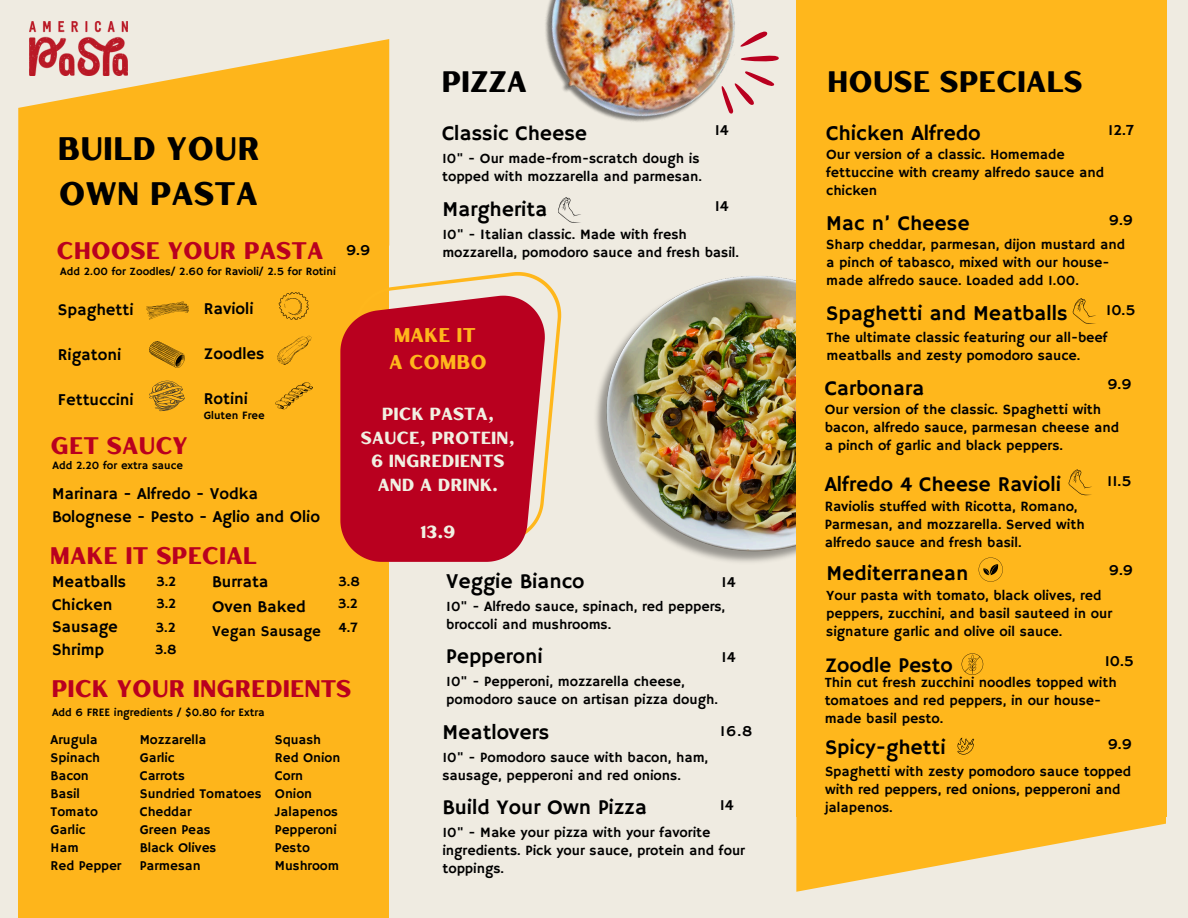
<style>
.page{position:relative;width:1188px;height:918px;background:#efebe1}
.page>*{position:absolute;margin:0;border:0;box-sizing:border-box;transform-origin:0 0}
.t1{font:32.55px/45px "Hertical Sans Smooth";color:#000}
.t2{font:29.7px "Hertical Sans Smooth";color:#000}
.t3{font:24px "Hertical Sans Smooth";color:#b9001f}
.t4{font:21.3px "Hammersmith One";color:#000}
.t5{font:21px "Hammersmith One";color:#000}
.t6{font:19.95px/27px "Hertical Sans Smooth";color:#ffb71c}
.t7{font:17.55px/23.7px "Hertical Sans Smooth";color:#f1f0e2;text-align:center}
.t8{font:16.5px/22.5px "Hammersmith One";color:#000}
.t9{font:15.3px "Hammersmith One";color:#000}
.t10{font:15px "Hammersmith One";color:#000}
.t11{font:14.25px/18px "Hammersmith One";color:#000}
.t12{font:13.5px/18px "Hammersmith One";color:#000}
.t13{font:11.25px "Hammersmith One";color:#000}
</style>
<div class="page">
<div style="left:18px;top:160px;width:371px;height:758px;background:#feb51b"></div>
<svg style="left:797px;top:816px;width:369px;height:76px;fill:#ffb71c"></svg>
<div style="left:796px;top:0;width:370px;height:816px;background:#ffb71c"></div>
<svg style="left:957px;top:738px;width:17px;height:17px"></svg>
<svg style="left:979px;top:558px;width:24px;height:24px"></svg>
<svg style="left:18px;top:39px;width:371px;height:266px"></svg>
<svg style="left:558px;top:197px;width:23px;height:26px"></svg>
<svg style="left:1069px;top:469px;width:23px;height:26px"></svg>
<svg style="left:1073px;top:298px;width:23px;height:26px"></svg>
<img style="left:545px;top:0;width:190px;height:122px">
<svg style="left:149px;top:341px;width:36px;height:27px"></svg>
<svg style="left:149px;top:381px;width:36px;height:30px"></svg>
<svg style="left:279px;top:292px;width:30px;height:28px"></svg>
<svg style="left:277px;top:335px;width:35px;height:30px"></svg>
<svg style="left:146px;top:301px;width:43px;height:18px"></svg>
<img style="left:30px;top:21px;width:97px;height:54px">
<svg style="left:354px;top:272px;width:177px;height:24px"></svg>
<div style="left:340px;top:296px;width:191px;height:266px;background:#b9001f"></div>
<img style="left:531px;top:274px;width:265px;height:288px">
<svg style="left:740px;top:31px;width:39px;height:31px"></svg>
<svg style="left:720px;top:71px;width:54px;height:43px"></svg>
<svg style="left:962px;top:653px;width:21px;height:22px"></svg>
<svg style="left:275px;top:382px;width:38px;height:28px"></svg>
<h2 class="t2" style="left:441px;top:61px;width:87px">PIZZA</h2>
<h2 class="t2" style="left:827px;top:61px;width:257px">HOUSE SPECIALS</h2>
<h3 class="t4" style="left:826px;top:121px;width:156px">Chicken Alfredo</h3>
<h3 class="t5" style="left:442px;top:121px;width:147px">Classic Cheese</h3>
<p class="t9" style="left:1108px;top:121px;width:27px">12.7</p>
<p class="t9" style="left:715px;top:121px;width:16px">14</p>
<h1 class="t1" style="left:57px;top:125px;width:203px">BUILD YOUR<br>OWN PASTA</h1>
<p class="t11" style="left:826px;top:146px;width:279px">Our version of a classic. Homemade fettuccine with creamy alfredo sauce and chicken</p>
<p class="t11" style="left:442px;top:150px;width:261px">10" - Our made-from-scratch dough is topped with mozzarella and parmesan.</p>
<h3 class="t5" style="left:442px;top:197px;width:106px">Margherita</h3>
<p class="t9" style="left:715px;top:197px;width:16px">14</p>
<p class="t9" style="left:1109px;top:211px;width:26px">9.9</p>
<h3 class="t5" style="left:826px;top:211px;width:145px">Mac n’ Cheese</h3>
<p class="t11" style="left:826px;top:236px;width:301px">Sharp cheddar, parmesan, dijon mustard and a pinch of tabasco, mixed with our house&shy;made alfredo sauce. Loaded add 1.00.</p>
<p class="t11" style="left:442px;top:226px;width:298px">10" - Italian classic. Made with fresh mozzarella, pomodoro sauce and fresh basil.</p>
<h3 class="t3" style="left:57px;top:234px;width:268px">CHOOSE YOUR PASTA</h3>
<p class="t13" style="left:60px;top:265px;width:277px">Add 2.00 for Zoodles/ 2.60 for Ravioli/ 2.5 for Rotini</p>
<p class="t9" style="left:346px;top:241px;width:26px">9.9</p>
<p class="t8" style="left:58px;top:299px;width:77px">Spaghetti</p>
<p class="t8" style="left:58px;top:344px;width:65px">Rigatoni</p>
<p class="t8" style="left:58px;top:389px;width:77px">Fettuccini</p>
<h3 class="t3" style="left:51px;top:429px;width:139px">GET SAUCY</h3>
<p class="t13" style="left:53px;top:458px;width:132px">Add 2.20 for extra sauce</p>
<p class="t8" style="left:204px;top:299px;width:51px">Ravioli</p>
<p class="t8" style="left:204px;top:344px;width:62px">Zoodles</p>
<p class="t8" style="left:204px;top:389px;width:46px">Rotini</p>
<p class="t13" style="left:204px;top:409px;width:62px">Gluten Free</p>
<p class="t8" style="left:52px;top:484px;width:269px">Marinara - Alfredo - Vodka<br>Bolognese - Pesto - Aglio and Olio</p>
<h3 class="t3" style="left:50px;top:539px;width:209px">MAKE IT SPECIAL</h3>
<h3 class="t6" style="left:389px;top:321px;width:99px">MAKE IT<br>A COMBO</h3>
<p class="t7" style="left:361px;top:401px;width:156px">PICK PASTA,<br>SAUCE, PROTEIN,<br>6 INGREDIENTS<br>AND A DRINK.</p>
<p class="t7" style="left:420px;top:520px;width:37px">13.9</p>
<p class="t8" style="left:52px;top:572px;width:76px">Meatballs<br>Chicken<br>Sausage<br>Shrimp</p>
<p class="t8" style="left:212px;top:570px;width:95px;line-height:24.8px">Burrata<br>Oven Baked</p>
<p class="t10" style="left:212px;top:622px;width:110px">Vegan Sausage</p>
<p class="t11" style="left:339px;top:573px;width:23px">3.8</p>
<p class="t11" style="left:156px;top:571px;width:22px;line-height:22.4px">3.2<br>3.2</p>
<p class="t11" style="left:155px;top:618px;width:23px;line-height:21.3px">3.2<br>3.8</p>
<p class="t11" style="left:339px;top:620px;width:21px">4.7</p>
<p class="t11" style="left:338px;top:595px;width:22px">3.2</p>
<h3 class="t3" style="left:51px;top:672px;width:302px">PICK YOUR INGREDIENTS</h3>
<p class="t13" style="left:52px;top:706px;width:214px">Add 6 FREE ingredients / $0.80 for Extra</p>
<p class="t12" style="left:51px;top:732px;width:72px">Arugula<br>Spinach<br>Bacon<br>Basil<br>Tomato<br>Garlic<br>Ham<br>Red Pepper</p>
<p class="t12" style="left:140px;top:732px;width:123px">Mozzarella<br>Garlic<br>Carrots<br>Sundried Tomatoes<br>Cheddar<br>Green Peas<br>Black Olives<br>Parmesan</p>
<p class="t12" style="left:275px;top:732px;width:67px">Squash<br>Red Onion<br>Corn<br>Onion<br>Jalapenos<br>Pepperoni<br>Pesto<br>Mushroom</p>
<h3 class="t5" style="left:446px;top:569px;width:140px">Veggie Bianco</h3>
<p class="t11" style="left:446px;top:598px;width:280px">10" - Alfredo sauce, spinach, red peppers, broccoli and mushrooms.</p>
<p class="t9" style="left:722px;top:573px;width:16px">14</p>
<h3 class="t5" style="left:446px;top:644px;width:98px">Pepperoni</h3>
<p class="t11" style="left:446px;top:673px;width:273px">10" - Pepperoni, mozzarella cheese, pomodoro sauce on artisan pizza dough.</p>
<p class="t9" style="left:722px;top:648px;width:16px">14</p>
<h3 class="t5" style="left:442px;top:720px;width:108px">Meatlovers</h3>
<p class="t11" style="left:442px;top:749px;width:267px">10" - Pomodoro sauce with bacon, ham, sausage, pepperoni and red onions.</p>
<p class="t9" style="left:720px;top:722px;width:34px">16.8</p>
<h3 class="t5" style="left:442px;top:795px;width:206px">Build Your Own Pizza</h3>
<p class="t11" style="left:442px;top:824px;width:304px">10" - Make your pizza with your favorite ingredients. Pick your sauce, protein and four toppings.</p>
<p class="t9" style="left:720px;top:796px;width:16px">14</p>
<h3 class="t5" style="left:826px;top:301px;width:243px">Spaghetti and Meatballs</h3>
<p class="t9" style="left:1106px;top:301px;width:31px">10.5</p>
<p class="t11" style="left:827px;top:329px;width:283px">The ultimate classic featuring our all-beef meatballs and zesty pomodoro sauce.</p>
<h3 class="t5" style="left:825px;top:376px;width:101px">Carbonara</h3>
<p class="t9" style="left:1107px;top:376px;width:26px">9.9</p>
<p class="t11" style="left:825px;top:401px;width:296px">Our version of the classic. Spaghetti with bacon, alfredo sauce, parmesan cheese and a pinch of garlic and black peppers.</p>
<h3 class="t5" style="left:825px;top:472px;width:238px">Alfredo 4 Cheese Ravioli</h3>
<p class="t11" style="left:825px;top:498px;width:261px">Raviolis stuffed with Ricotta, Romano,<br>Parmesan, and mozzarella. Served with alfredo sauce and fresh basil.</p>
<h3 class="t5" style="left:827px;top:561px;width:143px">Mediterranean</h3>
<p class="t9" style="left:1107px;top:473px;width:26px">11.5</p>
<p class="t9" style="left:1109px;top:561px;width:26px">9.9</p>
<p class="t11" style="left:826px;top:587px;width:287px">Your pasta with tomato, black olives, red peppers, zucchini, and basil sauteed in our signature garlic and olive oil sauce.</p>
<h3 class="t5" style="left:825px;top:653px;width:129px">Zoodle Pesto</h3>
<p class="t11" style="left:825px;top:675px;width:293px">Thin cut fresh zucchini noodles topped with tomatoes and red peppers, in our house&shy;made basil pesto.</p>
<p class="t9" style="left:1105px;top:653px;width:31px">10.5</p>
<h3 class="t5" style="left:825px;top:735px;width:122px">Spicy-ghetti</h3>
<p class="t9" style="left:1108px;top:735px;width:26px">9.9</p>
<p class="t11" style="left:825px;top:763px;width:308px">Spaghetti with zesty pomodoro sauce topped with red peppers, red onions, pepperoni and jalapenos.</p>
</div>
